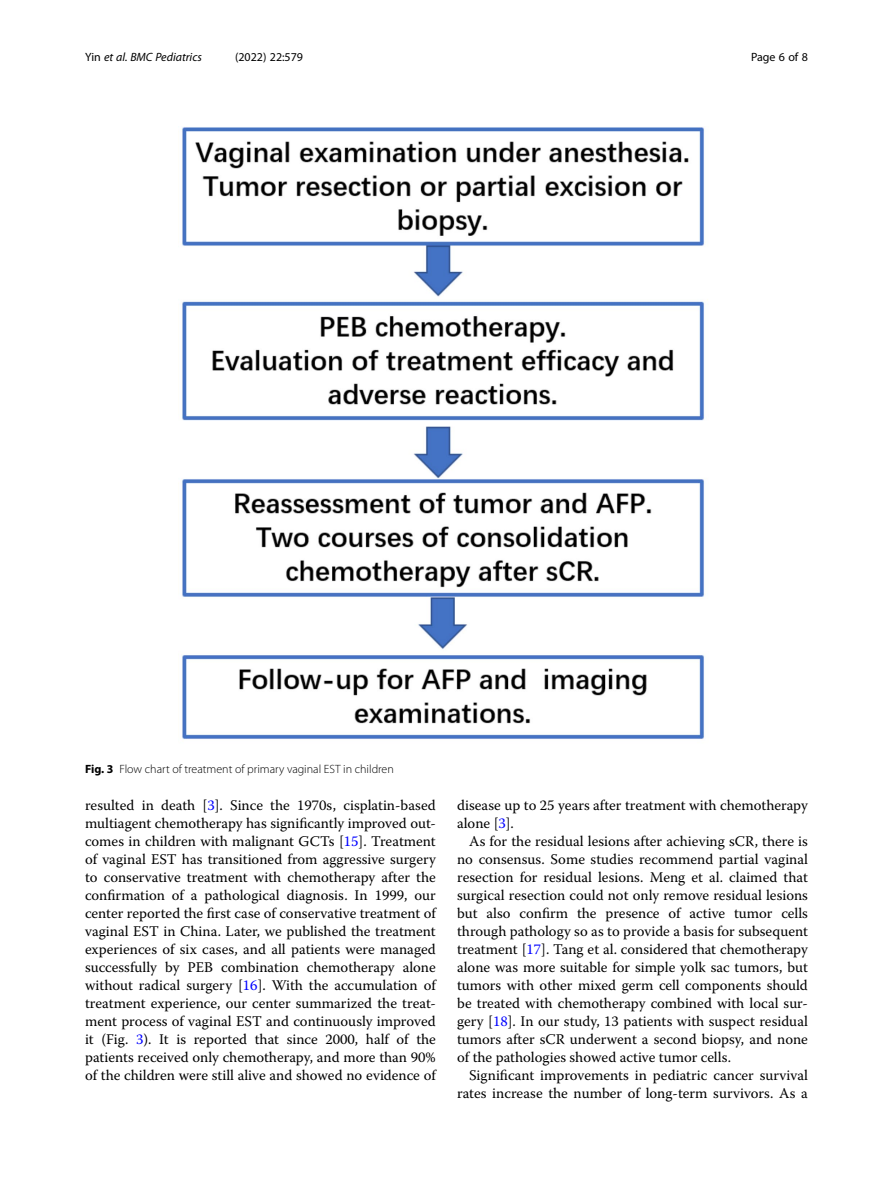
<style>
.page{position:relative;width:893px;height:1191px;background:#fff}
.page>*{position:absolute;margin:0;border:0;box-sizing:border-box;transform-origin:0 0}
.Body_Text_Indent{font:14.7px/18px "Warnock Pro";color:#000;text-align:justify}
.Figure_Caption{font:300 12px "Myriad Pro";color:#000}
.t1{font:italic 12px "Myriad Pro";color:#000}
.t2{font:12px "Myriad Pro";color:#000}
.s1{font-style:normal}
.s2{font-weight:700}
.s3{color:#00f}
</style>
<div class="page">
<img style="left:182px;top:127px;width:524px;height:612px">
<p class="t1" style="left:85px;top:50px;width:118px"><span class="s1">Yin</span> et al. BMC Pediatrics</p>
<p class="t2" style="left:235px;top:50px;width:70px">(2022) 22:579</p>
<p class="t2" style="left:751px;top:50px;width:58px">Page 6 of 8</p>
<p class="Figure_Caption" style="left:85px;top:762px;width:310px"><span class="s2">Fig. 3</span> Flow chart of treatment of primary vaginal EST in children</p>
<p class="Body_Text_Indent" style="left:85px;top:796px;width:352px">resulted in death [<span class="s3">3</span>]. Since the 1970s, cisplatin-based multiagent chemotherapy has significantly improved out&shy;comes in children with malignant GCTs [<span class="s3">15</span>]. Treatment of vaginal EST has transitioned from aggressive surgery to conservative treatment with chemotherapy after the confirmation of a pathological diagnosis. In 1999, our center reported the first case of conservative treatment of vaginal EST in China. Later, we published the treatment experiences of six cases, and all patients were managed successfully by PEB combination chemotherapy alone without radical surgery [<span class="s3">16</span>]. With the accumulation of treatment experience, our center summarized the treat&shy;ment process of vaginal EST and continuously improved it (Fig. <span class="s3">3</span>). It is reported that since 2000, half of the patients received only chemotherapy, and more than 90% of the children were still alive and showed no evidence of</p>
<p class="Body_Text_Indent" style="left:457px;top:796px;width:352px">disease up to 25 years after treatment with chemotherapy alone [<span class="s3">3</span>].</p>
<p class="Body_Text_Indent" style="left:457px;top:832px;width:352px;text-indent:12px">As for the residual lesions after achieving sCR, there is no consensus. Some studies recommend partial vaginal resection for residual lesions. Meng et al. claimed that surgical resection could not only remove residual lesions but also confirm the presence of active tumor cells through pathology so as to provide a basis for subsequent treatment [<span class="s3">17</span>]. Tang et al. considered that chemotherapy alone was more suitable for simple yolk sac tumors, but tumors with other mixed germ cell components should be treated with chemotherapy combined with local sur&shy;gery [<span class="s3">18</span>]. In our study, 13 patients with suspect residual tumors after sCR underwent a second biopsy, and none of the pathologies showed active tumor cells.</p>
<p class="Body_Text_Indent" style="left:457px;top:1066px;width:352px;text-align:right">Significant improvements in pediatric cancer survival rates increase the number of long-term survivors. As a</p>
</div>
